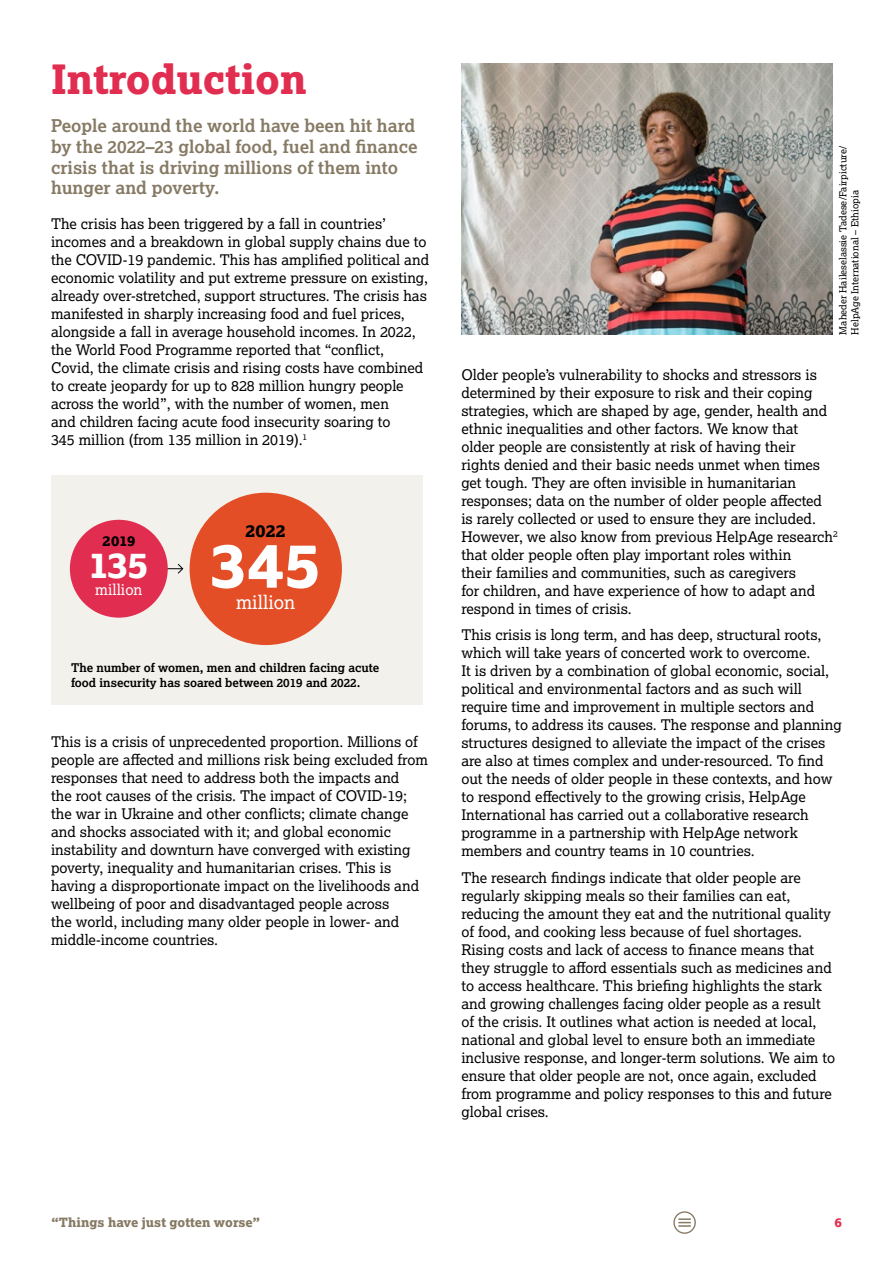
<style>
.page{position:relative;width:893px;height:1263px;background:#fff}
.page>*{position:absolute;margin:0;border:0;box-sizing:border-box;transform-origin:0 0}
.t1{font:800 62.85px "Lexia";color:#fff}
.t2{font:40.5px "Lexia X Bold";color:#e12e50}
.t3{font:800 36px "Lexia";color:#fff}
.t4{font:18.9px "Lexia";color:#fff}
.t5{font:700 17.7px/20.5px "Lexia";color:#867a64}
.t6{font:800 17.25px "Lexia";color:#000}
.t7{font:15px "Lexia";color:#fff}
.t8{font:14.7px/18px "Lexia";color:#000}
.t9{font:800 14.25px "Lexia";color:#000}
.t10{font:12.75px "Lexia X Bold";color:#867a64}
.t11{font:12.75px "Lexia X Bold";color:#e12e50}
.t12{font:700 12px/15px "Lexia";color:#000}
.t13{font:9.75px/12px "Lexia";color:#000}
</style>
<div class="page">
<div style="left:673px;top:1211px;width:23px;height:23px;border:1px solid #867a64;border-radius:50%"></div>
<svg style="left:678px;top:1218px;width:13px;height:9px"></svg>
<div style="left:51px;top:476px;width:371px;height:229px;background:#f3f1ec"></div>
<svg style="left:168px;top:563px;width:16px;height:11px"></svg>
<div style="left:70px;top:520px;width:98px;height:98px;background:#e12e50;border-radius:50%"></div>
<div style="left:190px;top:493px;width:152px;height:152px;background:#e34e26;border-radius:50%"></div>
<img style="left:461px;top:64px;width:372px;height:270px">
<h2 class="t2" style="left:51px;top:54px;width:257px">Introduction</h2>
<p class="t5" style="left:51px;top:115px;width:368px">People around the world have been hit hard by the 2022–23 global food, fuel and finance crisis that is driving millions of them into hunger and poverty.</p>
<p class="t8" style="left:51px;top:215px;width:380px">The crisis has been triggered by a fall in countries’ incomes and a breakdown in global supply chains due to the COVID-19 pandemic. This has amplified political and economic volatility and put extreme pressure on existing, already over-stretched, support structures. The crisis has manifested in sharply increasing food and fuel prices, alongside a fall in average household incomes. In 2022, the World Food Programme reported that “conflict, Covid, the climate crisis and rising costs have combined to create jeopardy for up to 828 million hungry people across the world”, with the number of women, men<br>and children facing acute food insecurity soaring to<br>345 million (from 135 million in 2019).<sup>1</sup></p>
<p class="t9" style="left:103px;top:531px;width:34px">2019</p>
<h3 class="t3" style="left:89px;top:541px;width:61px">135</h3>
<p class="t7" style="left:95px;top:580px;width:49px">million</p>
<p class="t6" style="left:245px;top:519px;width:42px">2022</p>
<h1 class="t1" style="left:210px;top:524px;width:112px">345</h1>
<p class="t4" style="left:236px;top:591px;width:61px">million</p>
<p class="t12" style="left:71px;top:660px;width:310px">The number of women, men and children facing acute food insecurity has soared between 2019 and 2022.</p>
<p class="t8" style="left:51px;top:732px;width:378px">This is a crisis of unprecedented proportion. Millions of people are affected and millions risk being excluded from responses that need to address both the impacts and<br>the root causes of the crisis. The impact of COVID-19; the war in Ukraine and other conflicts; climate change and shocks associated with it; and global economic instability and downturn have converged with existing poverty, inequality and humanitarian crises. This is having a disproportionate impact on the livelihoods and wellbeing of poor and disadvantaged people across<br>the world, including many older people in lower- and middle-income countries.</p>
<p class="t13" style="left:837px;top:334px;width:190px;rotate:-90deg">Maheder Haileselassie Tadese/Fairpicture/<br>HelpAge International – Ethiopia</p>
<p class="t8" style="left:461px;top:365px;width:378px">Older people’s vulnerability to shocks and stressors is determined by their exposure to risk and their coping strategies, which are shaped by age, gender, health and ethnic inequalities and other factors. We know that<br>older people are consistently at risk of having their rights denied and their basic needs unmet when times get tough. They are often invisible in humanitarian responses; data on the number of older people affected<br>is rarely collected or used to ensure they are included.<br>However, we also know from previous HelpAge research<sup>2 </sup>that older people often play important roles within<br>their families and communities, such as caregivers<br>for children, and have experience of how to adapt and respond in times of crisis.</p>
<p class="t8" style="left:461px;top:625px;width:382px">This crisis is long term, and has deep, structural roots, which will take years of concerted work to overcome.<br>It is driven by a combination of global economic, social, political and environmental factors and as such will require time and improvement in multiple sectors and forums, to address its causes. The response and planning structures designed to alleviate the impact of the crises are also at times complex and under-resourced. To find out the needs of older people in these contexts, and how to respond effectively to the growing crisis, HelpAge International has carried out a collaborative research programme in a partnership with HelpAge network members and country teams in 10 countries.</p>
<p class="t8" style="left:461px;top:868px;width:375px">The research findings indicate that older people are regularly skipping meals so their families can eat, reducing the amount they eat and the nutritional quality of food, and cooking less because of fuel shortages.<br>Rising costs and lack of access to finance means that they struggle to afford essentials such as medicines and to access healthcare. This briefing highlights the stark and growing challenges facing older people as a result of the crisis. It outlines what action is needed at local, national and global level to ensure both an immediate inclusive response, and longer-term solutions. We aim to ensure that older people are not, once again, excluded from programme and policy responses to this and future global crises.</p>
<p class="t10" style="left:51px;top:1214px;width:211px">“Things have just gotten worse”</p>
<p class="t11" style="left:834px;top:1214px;width:9px">6</p>
</div>
